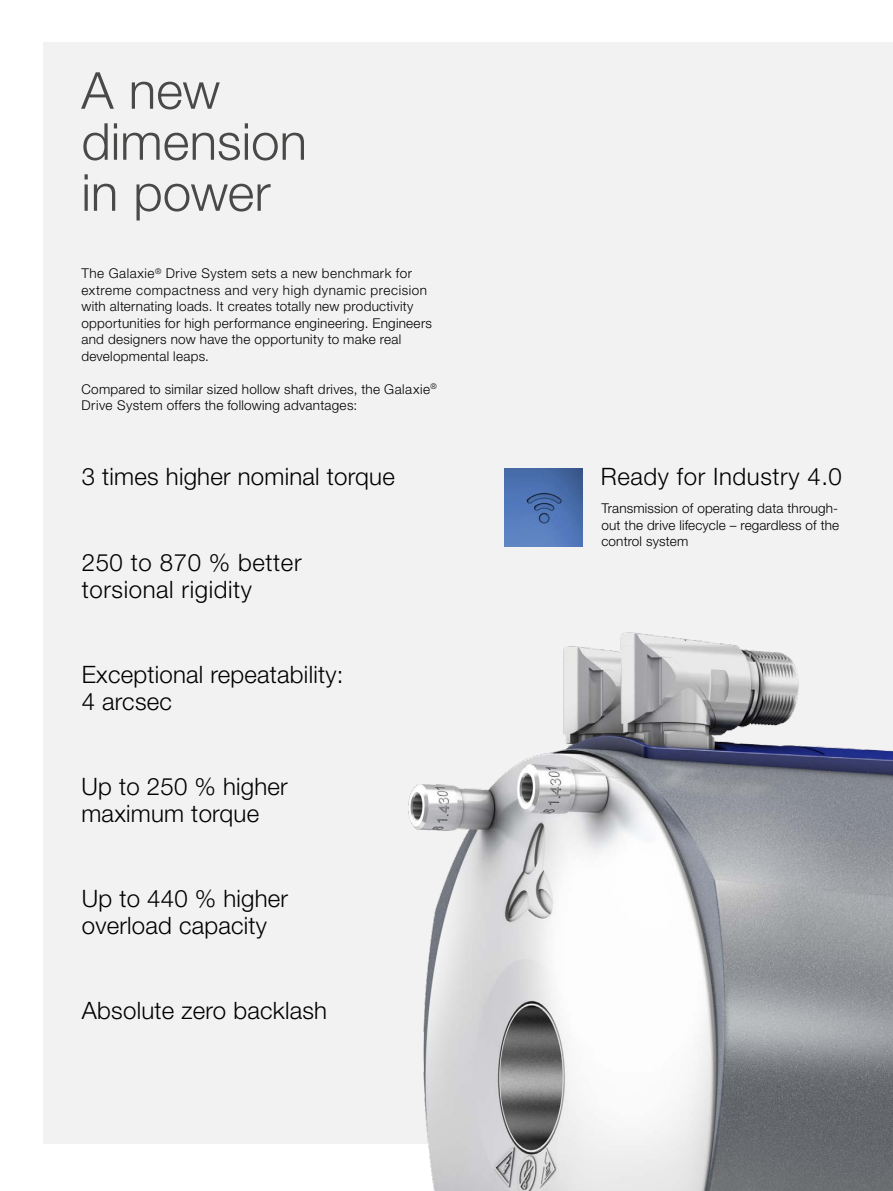
<style>
.page{position:relative;width:893px;height:1191px;background:#fff}
.page>*{position:absolute;margin:0;border:0;box-sizing:border-box;transform-origin:0 0}
.t1{font:300 51px/51px "Helvetica Neue LT Std";color:#494948}
.t2{font:300 24px/27px "Helvetica Neue LT Std";letter-spacing:.01em;color:#000}
.t3{font:300 13.5px/16.5px "Helvetica Neue LT Std";letter-spacing:.02em;color:#000}
</style>
<div class="page">
<div style="left:43px;top:43px;width:850px;height:1101px;background:#f2f2f2"></div>
<img style="left:408px;top:632px;width:485px;height:559px">
<img style="left:504px;top:468px;width:78px;height:78px">
<h1 class="t1" style="left:81px;top:64px;width:227px">A new dimension in power</h1>
<p class="t3" style="left:81px;top:265px;width:352px">The Galaxie<sup>®</sup> Drive System sets a new benchmark for extreme compactness and very high dynamic precision with alternating loads. It creates totally new productivity opportunities for high performance engineering. Engineers and designers now have the opportunity to make real developmental leaps.</p>
<p class="t3" style="left:81px;top:380px;width:357px">Compared to similar sized hollow shaft drives, the Galaxie<sup>®<br></sup>Drive System offers the following advantages:</p>
<h2 class="t2" style="left:82px;top:463px;width:315px">3 times higher nominal torque</h2>
<h2 class="t2" style="left:82px;top:548px;width:221px">250 to 870 % better torsional rigidity</h2>
<h2 class="t2" style="left:82px;top:660px;width:263px">Exceptional repeatability:<br>4 arcsec</h2>
<h2 class="t2" style="left:81px;top:772px;width:208px">Up to 250 % higher maximum torque</h2>
<h2 class="t2" style="left:82px;top:884px;width:208px">Up to 440 % higher overload capacity</h2>
<h2 class="t2" style="left:82px;top:997px;width:247px">Absolute zero backlash</h2>
<h2 class="t2" style="left:601px;top:463px;width:243px">Ready for Industry 4.0</h2>
<p class="t3" style="left:601px;top:500px;width:239px;text-align:justify">Transmission of operating data through&shy;out the drive lifecycle – regardless of the control system</p>
</div>
